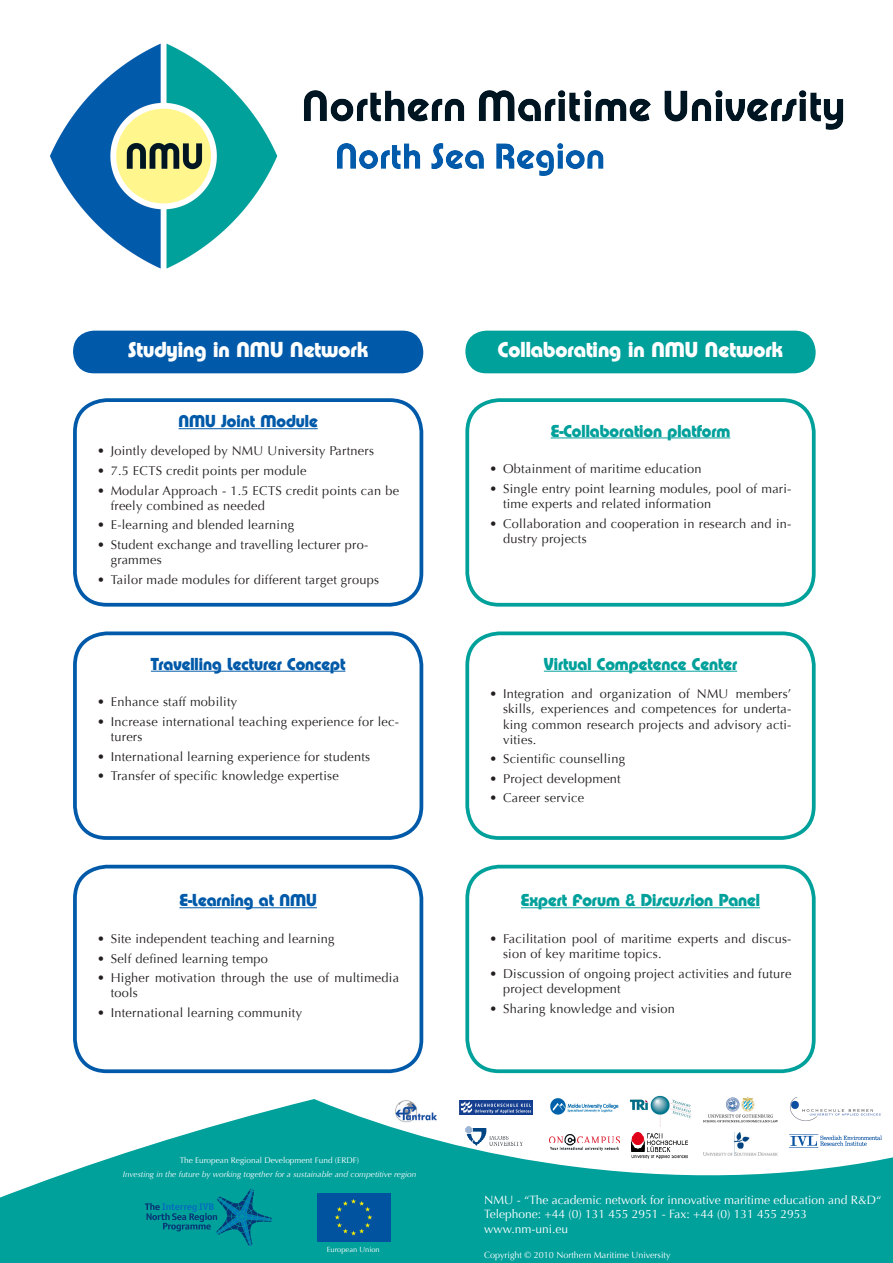
<style>
.page{position:relative;width:893px;height:1263px;background:#fff}
.page>*{position:absolute;margin:0;border:0;box-sizing:border-box;transform-origin:0 0}
.t1{font:600 22.5px "Pump Com";color:#fff}
.t2{font:600 18px "Pump Com";color:#00a09b}
.t3{font:600 18px "Pump Com";color:#015aa9}
.t4{font:12.75px/15.3px "Optima";letter-spacing:.02em;color:#231f20}
.t5{font:12px/14.4px "Optima";color:#fff}
.t6{font:9px "Optima";color:#fff}
.t7{font:italic 8.25px "Optima";color:#fff}
.t8{font:8.25px "Optima";color:#fff}
.t9{font:7.5px "Optima";color:#fff}
</style>
<div class="page">
<img style="left:50px;top:43px;width:794px;height:1031px">
<svg style="left:0;top:1099px;width:893px;height:164px;fill:#00a09b"></svg>
<img style="left:391px;top:1099px;width:45px;height:24px">
<div style="left:317px;top:1193px;width:74px;height:48px;background:#0153a0"></div>
<svg style="left:335px;top:1199px;width:37px;height:36px"></svg>
<svg style="left:145px;top:1189px;width:128px;height:58px;background:#008f98"></svg>
<div style="left:73px;top:398px;width:350px;height:209px;border:4px solid #015aa9;border-radius:32px"></div>
<hr style="left:179px;top:428px;width:139px;height:1px;background:#015aa9">
<div style="left:465px;top:398px;width:351px;height:209px;border:4px solid #00a09b;border-radius:32px"></div>
<hr style="left:551px;top:437px;width:179px;height:1px;background:#00a09b">
<div style="left:73px;top:631px;width:350px;height:209px;border:4px solid #015aa9;border-radius:32px"></div>
<hr style="left:151px;top:671px;width:194px;height:1px;background:#015aa9">
<div style="left:465px;top:631px;width:351px;height:209px;border:4px solid #00a09b;border-radius:32px"></div>
<hr style="left:544px;top:671px;width:193px;height:1px;background:#00a09b">
<div style="left:73px;top:865px;width:350px;height:208px;border:4px solid #015aa9;border-radius:32px"></div>
<hr style="left:179px;top:907px;width:138px;height:1px;background:#015aa9">
<div style="left:465px;top:865px;width:351px;height:208px;border:4px solid #00a09b;border-radius:32px"></div>
<hr style="left:521px;top:907px;width:239px;height:1px;background:#00a09b">
<div style="left:73px;top:331px;width:350px;height:42px;background:#015aa9;border-radius:21px"></div>
<div style="left:465px;top:331px;width:351px;height:42px;background:#00a09b;border-radius:21px"></div>
<img style="left:549px;top:1135px;width:70px;height:15px">
<img style="left:632px;top:1133px;width:56px;height:25px">
<img style="left:465px;top:1126px;width:57px;height:19px">
<img style="left:703px;top:1097px;width:75px;height:25px">
<img style="left:703px;top:1133px;width:75px;height:23px">
<img style="left:460px;top:1100px;width:73px;height:14px">
<img style="left:789px;top:1134px;width:93px;height:13px">
<img style="left:789px;top:1097px;width:93px;height:24px">
<img style="left:629px;top:1095px;width:62px;height:31px">
<img style="left:549px;top:1098px;width:70px;height:17px">
<p class="t1" style="left:128px;top:337px;width:242px">Studying in NMU Network</p>
<p class="t1" style="left:498px;top:337px;width:287px">Collaborating in NMU Network</p>
<p class="t3" style="left:179px;top:411px;width:141px">NMU Joint Module</p>
<p class="t4" style="left:97px;top:444px;width:278px">• Jointly developed by NMU University Partners</p>
<p class="t4" style="left:97px;top:463px;width:211px">• 7.5 ECTS credit points per module</p>
<p class="t4" style="left:111px;top:483px;width:290px;text-indent:-14px">• Modular Approach - 1.5 ECTS credit points can be freely combined as needed</p>
<p class="t4" style="left:97px;top:518px;width:198px">• E-learning and blended learning</p>
<p class="t4" style="left:111px;top:537px;width:259px;text-indent:-14px">• Student exchange and travelling lecturer pro&shy;grammes</p>
<p class="t4" style="left:97px;top:572px;width:283px">• Tailor made modules for different target groups</p>
<p class="t3" style="left:151px;top:653px;width:196px">Travelling Lecturer Concept</p>
<p class="t4" style="left:97px;top:695px;width:142px">• Enhance staff mobility</p>
<p class="t4" style="left:111px;top:714px;width:290px;text-indent:-14px">• Increase international teaching experience for lec&shy;turers</p>
<p class="t4" style="left:97px;top:749px;width:274px">• International learning experience for students</p>
<p class="t4" style="left:97px;top:768px;width:243px">• Transfer of specific knowledge expertise</p>
<p class="t3" style="left:179px;top:890px;width:139px">E-Learning at NMU</p>
<p class="t4" style="left:97px;top:931px;width:239px">• Site independent teaching and learning</p>
<p class="t4" style="left:97px;top:951px;width:172px">• Self defined learning tempo</p>
<p class="t4" style="left:111px;top:970px;width:290px;text-indent:-14px">• Higher motivation through the use of multimedia tools</p>
<p class="t4" style="left:97px;top:1005px;width:206px">• International learning community</p>
<p class="t8" style="left:180px;top:1155px;width:181px">The European Regional Development Fund (ERDF)</p>
<p class="t7" style="left:123px;top:1169px;width:295px">Investing in the future by working together for a sustainable and competitive region</p>
<p class="t9" style="left:327px;top:1245px;width:54px">European Union</p>
<p class="t2" style="left:551px;top:420px;width:181px">E-Collaboration platform</p>
<p class="t4" style="left:490px;top:461px;width:214px">• Obtainment of maritime education</p>
<p class="t4" style="left:503px;top:481px;width:290px;text-indent:-14px">• Single entry point learning modules, pool of mari&shy;time experts and related information</p>
<p class="t4" style="left:503px;top:516px;width:290px;text-indent:-14px">• Collaboration and cooperation in research and in&shy;dustry projects</p>
<p class="t2" style="left:544px;top:653px;width:195px">Virtual Competence Center</p>
<p class="t4" style="left:503px;top:686px;width:290px;text-align:justify;text-indent:-14px">• Integration and organization of NMU members’ skills, experiences and competences for underta&shy;king common research projects and advisory acti&shy;vities.</p>
<p class="t4" style="left:490px;top:751px;width:137px">• Scientific counselling</p>
<p class="t4" style="left:490px;top:771px;width:133px">• Project development</p>
<p class="t4" style="left:490px;top:791px;width:96px">• Career service</p>
<p class="t2" style="left:521px;top:890px;width:241px">Expert Forum &amp; Discussion Panel</p>
<p class="t4" style="left:503px;top:931px;width:290px;text-indent:-14px">• Facilitation pool of maritime experts and discus&shy;sion of key maritime topics.</p>
<p class="t4" style="left:503px;top:966px;width:290px;text-indent:-14px">• Discussion of ongoing project activities and future project development</p>
<p class="t4" style="left:490px;top:1001px;width:187px">• Sharing knowledge and vision</p>
<p class="t5" style="left:484px;top:1193px;width:399px">NMU - “The academic network for innovative maritime education and R&amp;D“</p>
<p class="t5" style="left:484px;top:1207px;width:324px">Telephone: +44 (0) 131 455 2951 - Fax: +44 (0) 131 455 2953 www.nm-uni.eu</p>
<p class="t6" style="left:484px;top:1250px;width:188px">Copyright © 2010 Northern Maritime University</p>
</div>
